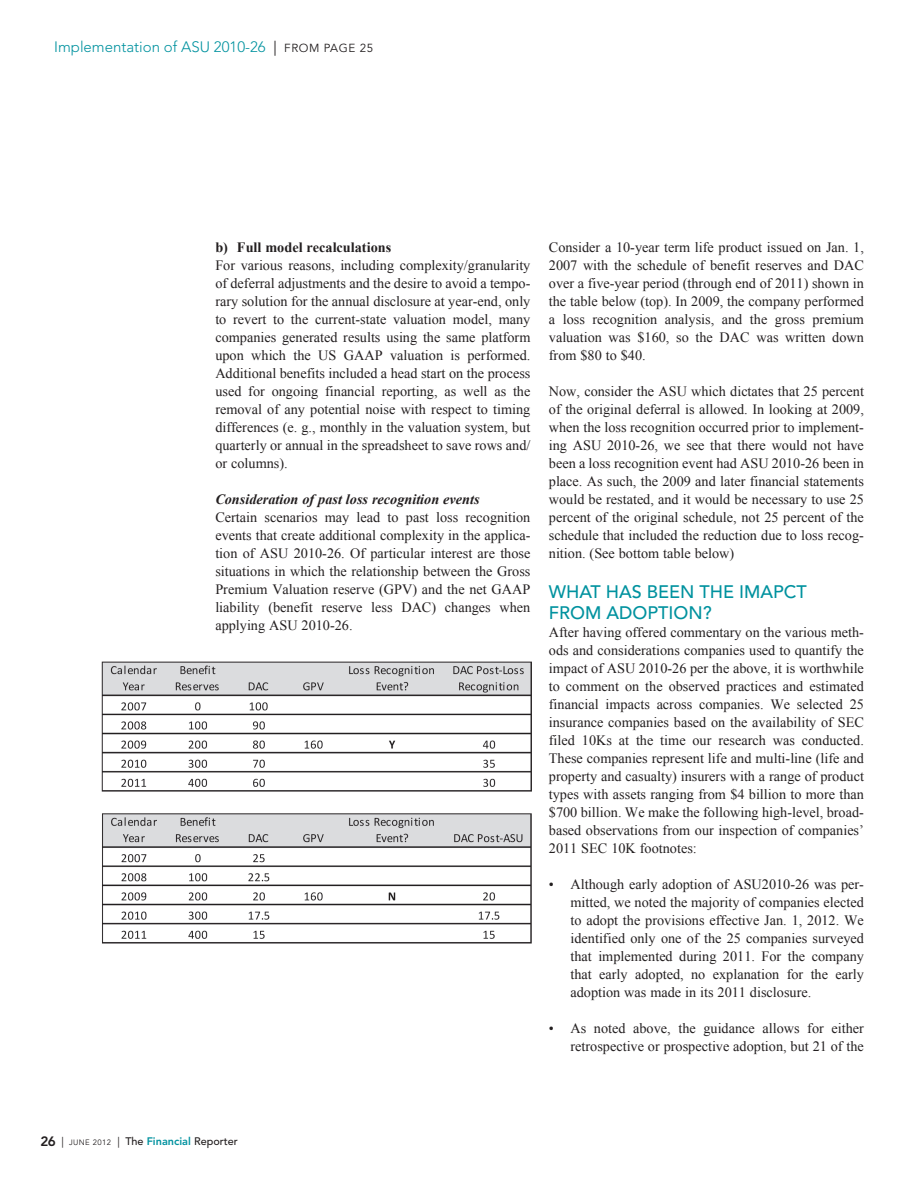
<style>
.page{position:relative;width:917px;height:1186px;background:#fff}
.page>*{position:absolute;margin:0;border:0;box-sizing:border-box;transform-origin:0 0}
.t1{font:500 18px "Avenir LT Std";color:#00929f}
.t2{font:300 15px "Avenir LT Std";color:#00929f}
.t3{font:14.25px/18px "Times New Roman";color:#231f20;text-align:justify}
.t4{font:italic 700 14.25px "Times New Roman";color:#231f20}
.t5{font:700 14.25px "Times New Roman";color:#231f20}
.t6{font:500 10.8px "Avenir LT Std";color:#231f20}
.s1{font-weight:400;color:#231f20}
.s2{font-weight:400;font-size:11.7px;color:#231f20}
.s3{font-weight:800;font-size:13.5px}
.s4{font-weight:400}
.s5{font-weight:400;font-size:7.8px}
.s6{font-weight:800;color:#00929f}
</style>
<div class="page">
<img style="left:101px;top:661px;width:431px;height:131px">
<img style="left:102px;top:813px;width:430px;height:131px">
<p class="t2" style="left:54px;top:38px;width:321px">Implementation of ASU 2010-26 <span class="s1">|</span> <span class="s2">FROM PAGE 25</span></p>
<p class="t5" style="left:215px;top:238px;width:177px">b) Full model recalculations</p>
<p class="t3" style="left:215px;top:256px;width:317px">For various reasons, including complexity/granularity of deferral adjustments and the desire to avoid a tempo&shy;rary solution for the annual disclosure at year-end, only to revert to the current-state valuation model, many companies generated results using the same platform upon which the US GAAP valuation is performed.<br>Additional benefits included a head start on the process used for ongoing financial reporting, as well as the removal of any potential noise with respect to timing differences (e. g., monthly in the valuation system, but quarterly or annual in the spreadsheet to save rows and/ or columns).</p>
<p class="t4" style="left:215px;top:489px;width:266px">Consideration of past loss recognition events</p>
<p class="t3" style="left:215px;top:508px;width:317px">Certain scenarios may lead to past loss recognition events that create additional complexity in the applica&shy;tion of ASU 2010-26. Of particular interest are those situations in which the relationship between the Gross Premium Valuation reserve (GPV) and the net GAAP liability (benefit reserve less DAC) changes when applying ASU 2010-26.</p>
<p class="t3" style="left:549px;top:238px;width:317px">Consider a 10-year term life product issued on Jan. 1, 2007 with the schedule of benefit reserves and DAC over a five-year period (through end of 2011) shown in the table below (top). In 2009, the company performed a loss recognition analysis, and the gross premium valuation was $160, so the DAC was written down from $80 to $40.</p>
<p class="t3" style="left:549px;top:382px;width:317px">Now, consider the ASU which dictates that 25 percent of the original deferral is allowed. In looking at 2009, when the loss recognition occurred prior to implement&shy;ing ASU 2010-26, we see that there would not have been a loss recognition event had ASU 2010-26 been in place. As such, the 2009 and later financial statements would be restated, and it would be necessary to use 25 percent of the original schedule, not 25 percent of the schedule that included the reduction due to loss recog&shy;nition. (See bottom table below)</p>
<p class="t1" style="left:549px;top:581px;width:30px">WHAT</p>
<p class="t1" style="left:606px;top:581px;width:65px">HAS BEEN</p>
<p class="t1" style="left:699px;top:581px;width:52px">THE IMAPCT</p>
<p class="t1" style="left:549px;top:602px;width:25px">FROM</p>
<p class="t1" style="left:606px;top:602px;width:26px">ADOPT</p>
<p class="t1" style="left:668px;top:602px;width:45px">ION?</p>
<p class="t3" style="left:549px;top:622px;width:317px">After having offered commentary on the various meth&shy;ods and considerations companies used to quantify the impact of ASU 2010-26 per the above, it is worthwhile to comment on the observed practices and estimated financial impacts across companies. We selected 25 insurance companies based on the availability of SEC filed 10Ks at the time our research was conducted.<br>These companies represent life and multi-line (life and property and casualty) insurers with a range of product types with assets ranging from $4 billion to more than $700 billion. We make the following high-level, broad&shy;based observations from our inspection of companies’ 2011 SEC 10K footnotes:</p>
<p class="t3" style="left:570px;top:874px;width:295px;text-indent:-22px">• Although early adoption of ASU2010-26 was per&shy;mitted, we noted the majority of companies elected to adopt the provisions effective Jan. 1, 2012. We identified only one of the 25 companies surveyed that implemented during 2011. For the company that early adopted, no explanation for the early adoption was made in its 2011 disclosure.</p>
<p class="t3" style="left:549px;top:1018px;width:317px;text-align:right">• As noted above, the guidance allows for either retrospective or prospective adoption, but 21 of the</p>
<p class="t6" style="left:41px;top:1134px;width:199px"><span class="s3">26</span> <span class="s4">|</span> <span class="s5">JUNE 2012</span> <span class="s4">|</span> THE <span class="s6">Financial</span> REPORTER</p>
</div>
